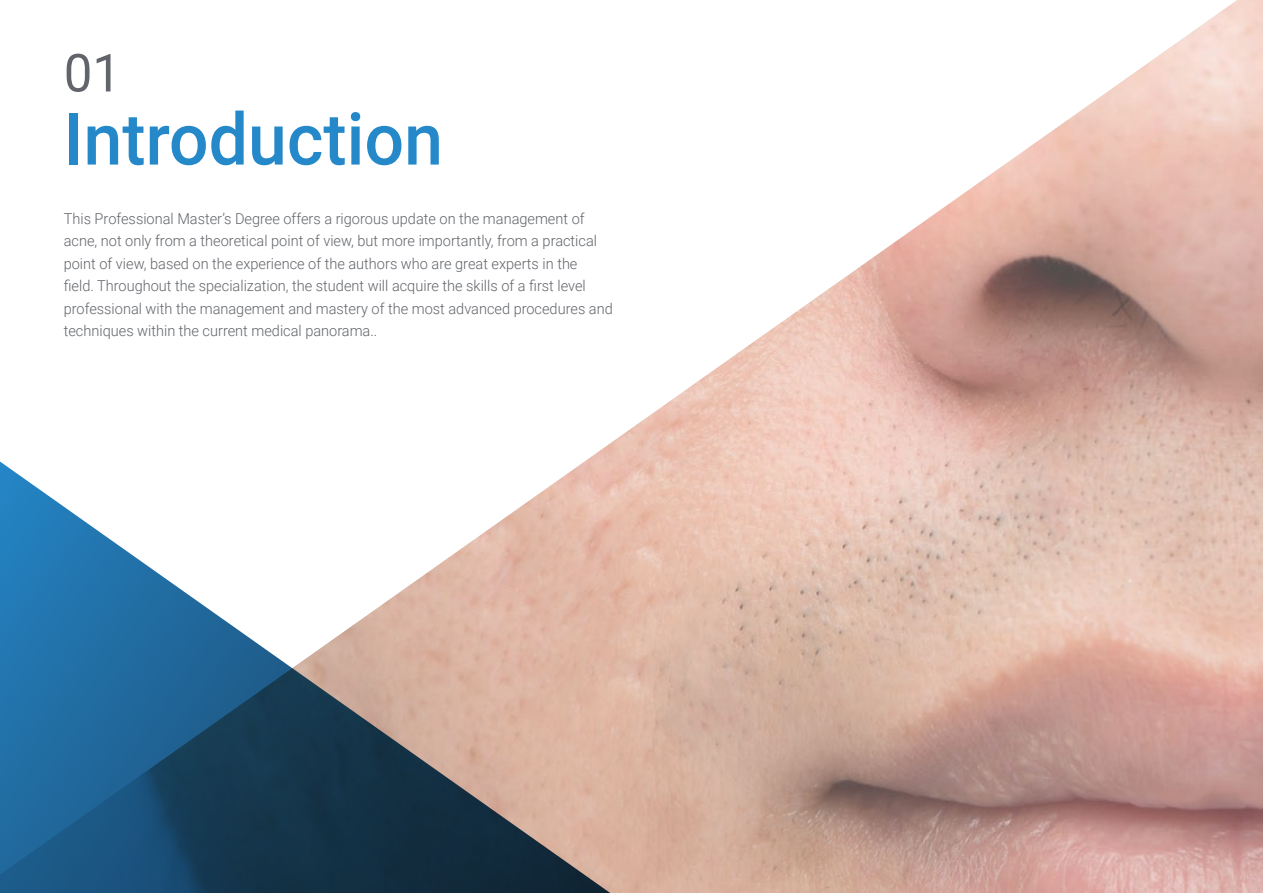
<style>
.page{position:relative;width:1263px;height:893px;background:#fff}
.page>*{position:absolute;margin:0;border:0;box-sizing:border-box;transform-origin:0 0}
.t1{font:500 72px "Roboto";color:#2488c9}
.t2{font:52.5px "Roboto";color:#61646a}
.t3{font:300 15px/22.5px "Roboto";color:#61646a}
</style>
<div class="page">
<img style="left:607px;top:0;width:656px;height:893px">
<svg style="left:0;top:446px;width:640px;height:447px"></svg>
<h2 class="t2" style="left:64px;top:36px;width:59px">01</h2>
<h1 class="t1" style="left:64px;top:89px;width:381px">Introduction</h1>
<p class="t3" style="left:64px;top:207px;width:550px">This Professional Master’s Degree offers a rigorous update on the management of acne, not only from a theoretical point of view, but more importantly, from a practical point of view, based on the experience of the authors who are great experts in the<br>field. Throughout the specialization, the student will acquire the skills of a first level professional with the management and mastery of the most advanced procedures and techniques within the current medical panorama..</p>
</div>
